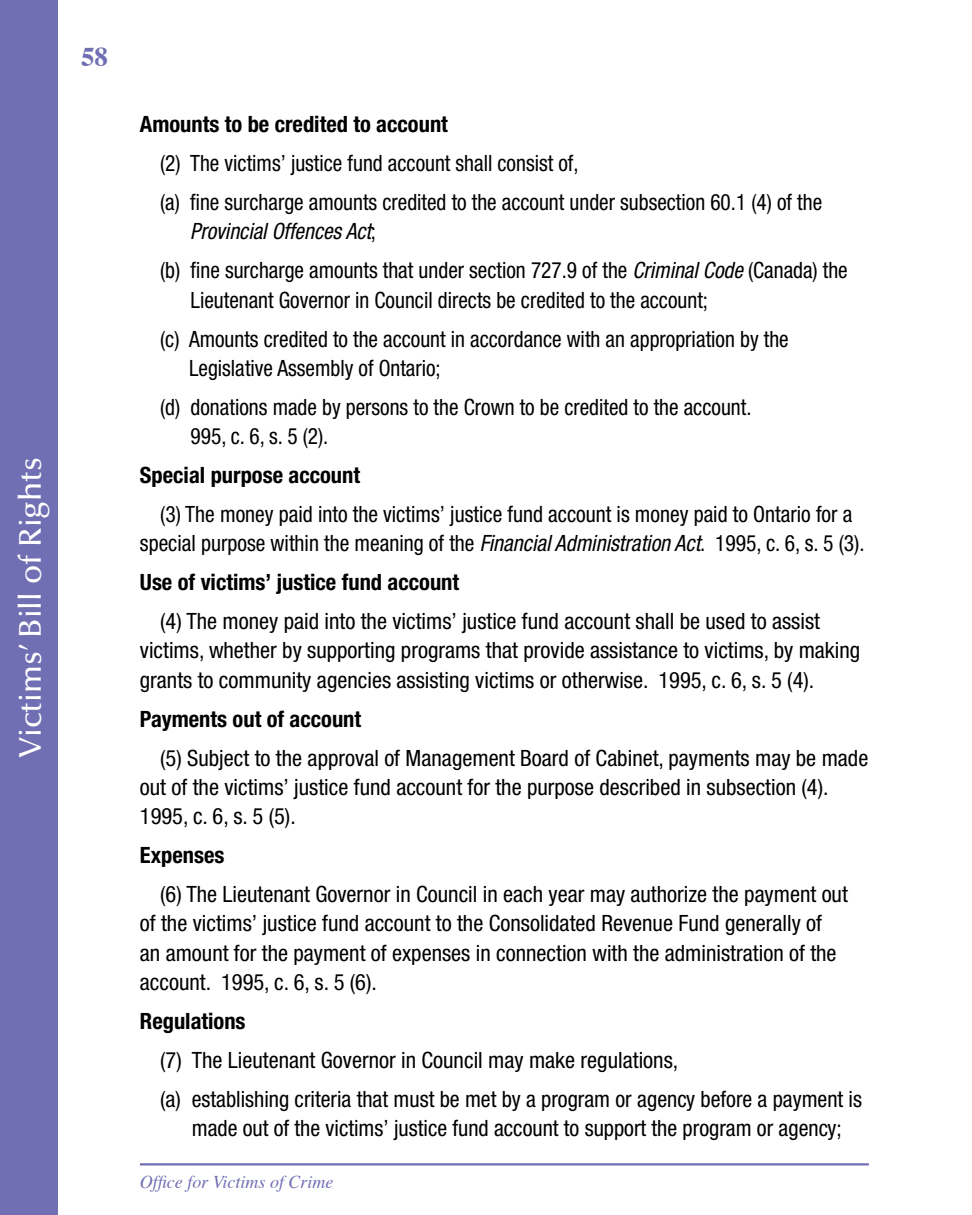
<style>
.page{position:relative;width:972px;height:1215px;background:#fff}
.page>*{position:absolute;margin:0;border:0;box-sizing:border-box;transform-origin:0 0}
.t1{font:500 31.5px "Optima";color:#fff}
.t2{font:700 27px "Times";color:#716fb3}
.t3{font:condensed 22.5px/29.2px "Helvetica Neue";color:#000}
.t4{font:condensed 22.5px/38.9px "Helvetica Neue";color:#000;scale:.95 1}
.t5{font:condensed 22.5px/29.2px "Helvetica Neue";color:#000;text-align:center;scale:.96 1}
.t6{font:700 condensed 22.5px "Helvetica Neue";color:#000}
.t7{font:italic 18px "Times";color:#716fb3}
.s1{font-style:italic}
</style>
<div class="page">
<div style="left:0;top:0;width:58px;height:1215px;background:#716fb3"></div>
<hr style="left:140px;top:1163px;width:729px;height:3px;background:#716fb3">
<p class="t2" style="left:81px;top:31px;width:28px">58</p>
<h1 class="t1" style="left:13px;top:758px;width:302px;rotate:-90deg">Victims’ Bill of Rights</h1>
<p class="t6" style="left:140px;top:111px;width:310px">Amounts to be credited to account</p>
<p class="t4" style="left:160px;top:144px;width:698px">(2) The victims’ justice fund account shall consist of,<br>(a) fine surcharge amounts credited to the account under subsection 60.1 (4) of the</p>
<p class="t4" style="left:160px;top:212px;width:725px;text-indent:30px"><span class="s1">Provincial Offences Act</span>;<br>(b) fine surcharge amounts that under section 727.9 of the <span class="s1">Criminal Code</span> (Canada) the</p>
<p class="t4" style="left:160px;top:280px;width:663px;text-indent:30px">Lieutenant Governor in Council directs be credited to the account;<br>(c) Amounts credited to the account in accordance with an appropriation by the</p>
<p class="t4" style="left:160px;top:348px;width:624px;text-indent:29px">Legislative Assembly of Ontario;<br>(d) donations made by persons to the Crown to be credited to the account.</p>
<p class="t4" style="left:191px;top:416px;width:147px">995, c. 6, s. 5 (2).</p>
<p class="t6" style="left:140px;top:461px;width:222px">Special purpose account</p>
<p class="t5" style="left:140px;top:499px;width:756px">(3) The money paid into the victims’ justice fund account is money paid to Ontario for a special purpose within the meaning of the <span class="s1">Financial Administration Act</span>. 1995, c. 6, s. 5 (3).</p>
<p class="t6" style="left:140px;top:569px;width:321px">Use of victims’ justice fund account</p>
<p class="t3" style="left:140px;top:606px;width:722px;text-indent:20px">(4) The money paid into the victims’ justice fund account shall be used to assist victims, whether by supporting programs that provide assistance to victims, by making grants to community agencies assisting victims or otherwise. 1995, c. 6, s. 5 (4).</p>
<p class="t6" style="left:140px;top:705px;width:223px">Payments out of account</p>
<p class="t3" style="left:140px;top:743px;width:730px;text-indent:20px">(5) Subject to the approval of Management Board of Cabinet, payments may be made out of the victims’ justice fund account for the purpose described in subsection (4).<br>1995, c. 6, s. 5 (5).</p>
<p class="t6" style="left:140px;top:841px;width:86px">Expenses</p>
<p class="t3" style="left:140px;top:879px;width:710px;text-indent:20px">(6) The Lieutenant Governor in Council in each year may authorize the payment out of the victims’ justice fund account to the Consolidated Revenue Fund generally of an amount for the payment of expenses in connection with the administration of the account. 1995, c. 6, s. 5 (6).</p>
<p class="t6" style="left:140px;top:1007px;width:107px">Regulations</p>
<p class="t3" style="left:160px;top:1040px;width:703px;line-height:38.9px">(7) The Lieutenant Governor in Council may make regulations,<br>(a) establishing criteria that must be met by a program or agency before a payment is</p>
<p class="t3" style="left:192px;top:1113px;width:652px">made out of the victims’ justice fund account to support the program or agency;</p>
<p class="t7" style="left:140px;top:1166px;width:195px">Office for Victims of Crime</p>
</div>
